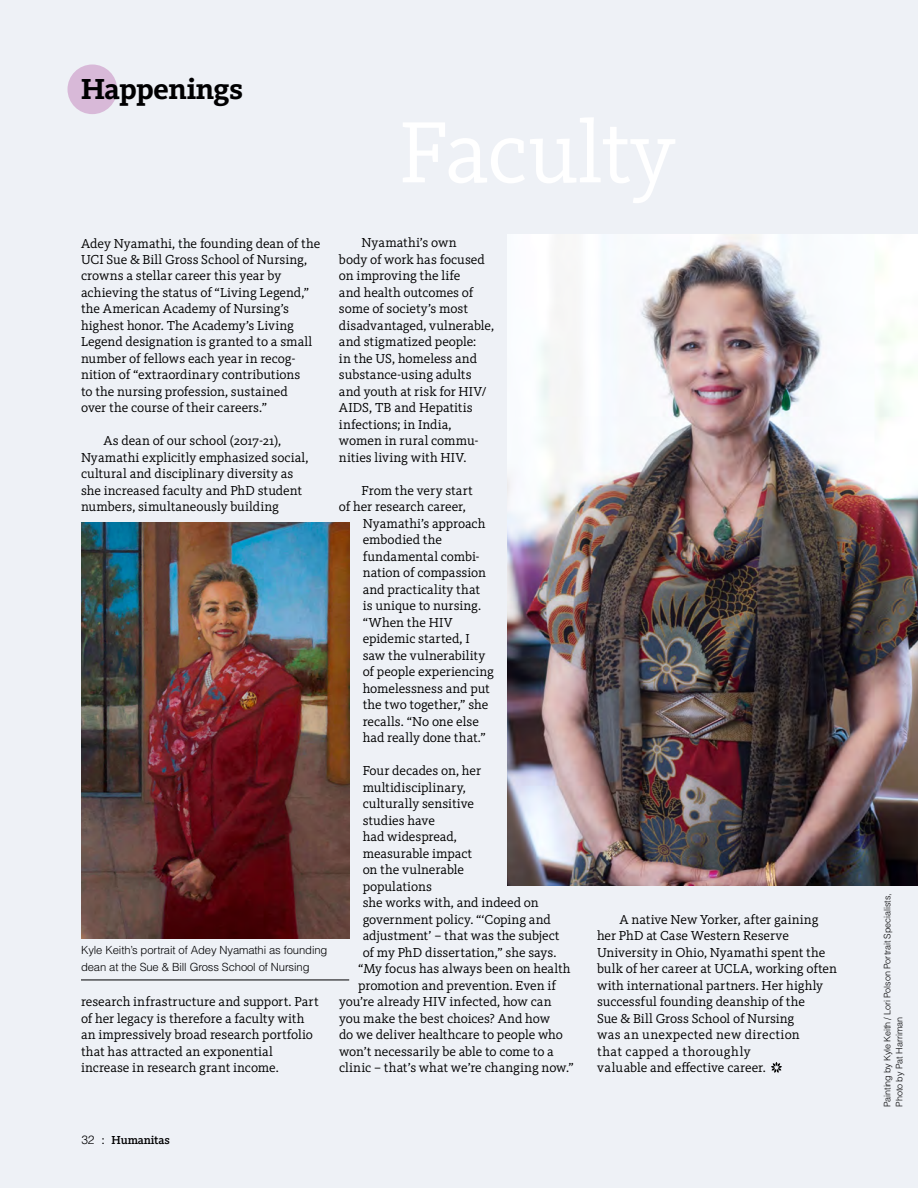
<style>
.page{position:relative;width:918px;height:1188px;background:#eef1f6}
.page>*{position:absolute;margin:0;border:0;box-sizing:border-box;transform-origin:0 0}
.t1{font:700 30px "Kievit Slab OT";letter-spacing:-.01em;color:#000001}
.t2{font:13.5px/16.5px "Kievit Slab OT";letter-spacing:-.005em;color:#000}
.t3{font:500 12px "Kievit Slab OT";letter-spacing:-.01em;color:#000001}
.t4{font:300 11.25px/16.5px "Helvetica LT Pro";letter-spacing:-.01em;color:#000001}
.t5{font:300 9px/12px "Helvetica LT Pro";letter-spacing:-.005em;color:#000001}
.s1{font-family:"Helvetica LT Pro";font-weight:300}
.s2{font-weight:400}
</style>
<div class="page">
<img style="left:508px;top:234px;width:410px;height:652px">
<img style="left:81px;top:522px;width:268px;height:416px">
<div style="left:910px;top:604px;width:8px;height:116px;background:#000001;opacity:.2"></div>
<hr style="left:917px;top:597px;width:1px;height:100px;background:#2e4f90">
<div style="left:67px;top:65px;width:50px;height:49px;background:#d8b9d8;border-radius:50%"></div>
<hr style="left:81px;top:980px;width:268px;height:1px;background:#000001">
<svg style="left:771px;top:1062px;width:11px;height:11px"></svg>
<h1 class="t1" style="left:81px;top:72px;width:164px">Happenings</h1>
<p class="t2" style="left:81px;top:235px;width:241px">Adey Nyamathi, the founding dean of the UCI Sue &amp; Bill Gross School of Nursing, crowns a stellar career this year by achieving the status of “Living Legend,” the American Academy of Nursing’s highest honor. The Academy’s Living Legend designation is granted to a small number of fellows each year in recog&shy;nition of “extraordinary contributions<br>to the nursing profession, sustained<br>over the course of their careers.”</p>
<p class="t2" style="left:81px;top:433px;width:229px;text-indent:23px">As dean of our school (2017-21), Nyamathi explicitly emphasized social, cultural and disciplinary diversity as she increased faculty and PhD student numbers, simultaneously building</p>
<p class="t4" style="left:81px;top:942px;width:248px">Kyle Keith’s portrait of Adey Nyamathi as founding dean at the Sue &amp; Bill Gross School of Nursing</p>
<p class="t2" style="left:81px;top:994px;width:239px">research infrastructure and support. Part of her legacy is therefore a faculty with an impressively broad research portfolio that has attracted an exponential increase in research grant income.</p>
<p class="t2" style="left:339px;top:235px;width:157px;text-indent:23px">Nyamathi’s own<br>body of work has focused on improving the life<br>and health outcomes of some of society’s most disadvantaged, vulnerable, and stigmatized people:<br>in the US, homeless and substance-using adults and youth at risk for HIV/<br>AIDS, TB and Hepatitis infections; in India, women in rural commu&shy;nities living with HIV.</p>
<p class="t2" style="left:362px;top:482px;width:113px">From the very start</p>
<p class="t2" style="left:339px;top:499px;width:129px">of her research career,</p>
<p class="t2" style="left:363px;top:515px;width:124px">Nyamathi’s approach</p>
<p class="t2" style="left:363px;top:532px;width:81px">embodied the</p>
<p class="t2" style="left:363px;top:548px;width:119px">fundamental combi-</p>
<p class="t2" style="left:363px;top:565px;width:125px">nation of compassion</p>
<p class="t2" style="left:363px;top:581px;width:119px">and practicality that</p>
<p class="t2" style="left:363px;top:598px;width:120px">is unique to nursing.</p>
<p class="t2" style="left:363px;top:614px;width:91px">“When the HIV</p>
<p class="t2" style="left:363px;top:631px;width:109px">epidemic started, I</p>
<p class="t2" style="left:363px;top:647px;width:124px">saw the vulnerability</p>
<p class="t2" style="left:363px;top:664px;width:133px">of people experiencing</p>
<p class="t2" style="left:363px;top:680px;width:129px">homelessness and put</p>
<p class="t2" style="left:363px;top:697px;width:127px">the two together,” she</p>
<p class="t2" style="left:363px;top:713px;width:118px">recalls. “No one else</p>
<p class="t2" style="left:363px;top:730px;width:125px">had really done that.”</p>
<p class="t2" style="left:363px;top:763px;width:120px">Four decades on, her</p>
<p class="t2" style="left:363px;top:779px;width:105px">multidisciplinary,</p>
<p class="t2" style="left:363px;top:796px;width:113px">culturally sensitive</p>
<p class="t2" style="left:363px;top:812px;width:74px">studies have</p>
<p class="t2" style="left:363px;top:829px;width:96px">had widespread,</p>
<p class="t2" style="left:363px;top:845px;width:111px">measurable impact</p>
<p class="t2" style="left:363px;top:862px;width:103px">on the vulnerable</p>
<p class="t2" style="left:363px;top:878px;width:71px">populations</p>
<p class="t2" style="left:363px;top:895px;width:178px">she works with, and indeed on</p>
<p class="t2" style="left:363px;top:911px;width:190px">government policy. “‘Coping and</p>
<p class="t2" style="left:363px;top:928px;width:198px">adjustment’ – that was the subject</p>
<p class="t2" style="left:363px;top:944px;width:195px">of my PhD dissertation,” she says.</p>
<p class="t2" style="left:358px;top:961px;width:214px">“My focus has always been on health</p>
<p class="t2" style="left:358px;top:977px;width:199px">promotion and prevention. Even if</p>
<p class="t2" style="left:339px;top:994px;width:214px">you’re already HIV infected, how can</p>
<p class="t2" style="left:339px;top:1010px;width:213px">you make the best choices? And how</p>
<p class="t2" style="left:339px;top:1027px;width:226px">do we deliver healthcare to people who</p>
<p class="t2" style="left:339px;top:1043px;width:216px">won’t necessarily be able to come to a</p>
<p class="t2" style="left:339px;top:1060px;width:236px">clinic – that’s what we’re changing now.”</p>
<p class="t2" style="left:597px;top:911px;width:242px;text-indent:23px">A native New Yorker, after gaining her PhD at Case Western Reserve University in Ohio, Nyamathi spent the bulk of her career at UCLA, working often with international partners. Her highly successful founding deanship of the<br>Sue &amp; Bill Gross School of Nursing<br>was an unexpected new direction<br>that capped a thoroughly<br>valuable and effective career.</p>
<p class="t3" style="left:81px;top:1133px;width:90px"><span class="s1">32</span> <span class="s2">:</span> Humanitas</p>
<p class="t5" style="left:881px;top:1107px;width:215px;rotate:-90deg">Painting by Kyle Keith / Lori Polson Portrait Specialists,<br>Photo by Pat Harriman</p>
</div>
